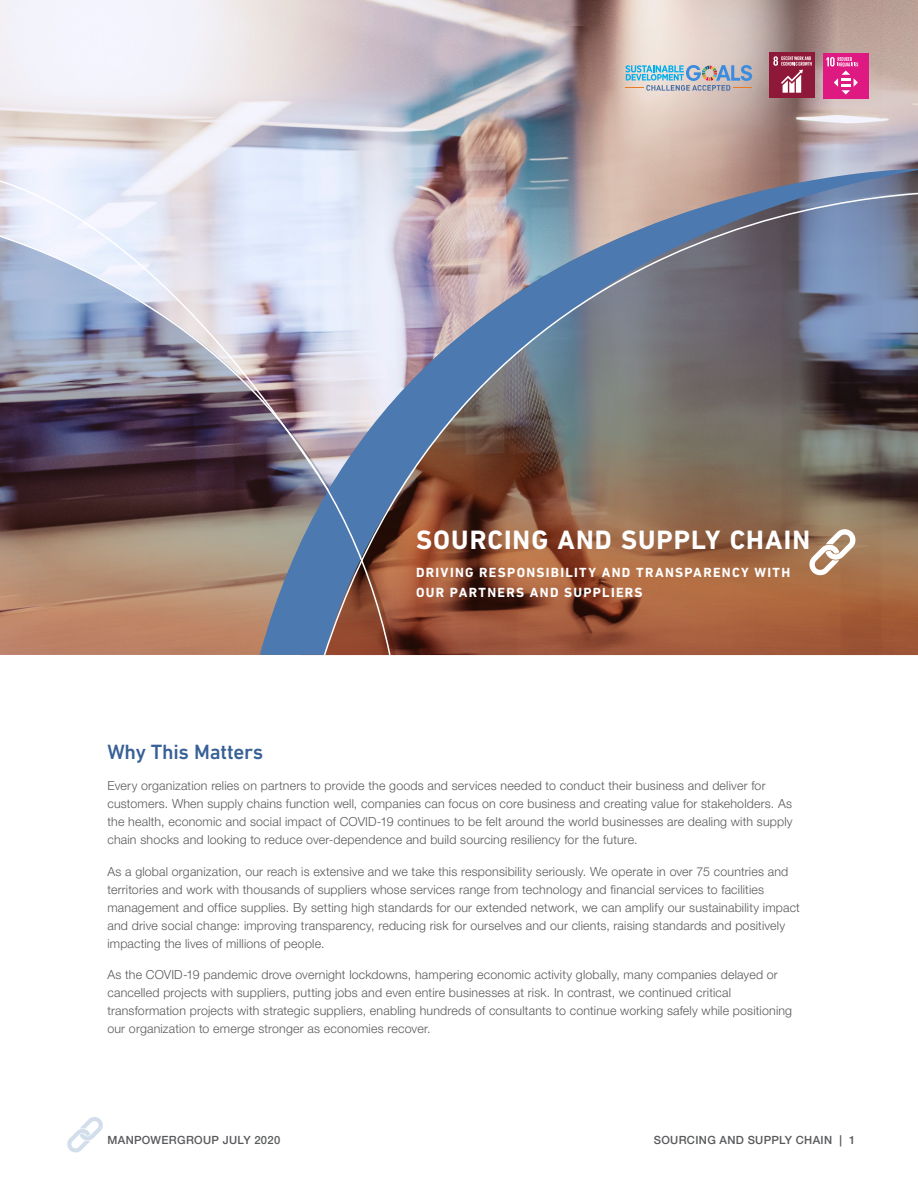
<style>
.page{position:relative;width:918px;height:1188px;background:#fff}
.page>*{position:absolute;margin:0;border:0;box-sizing:border-box;transform-origin:0 0}
.t1{font:700 27px "DIN Next W1 G";letter-spacing:.04em;color:#fff}
.t2{font:500 21px "DIN Next W1 G";letter-spacing:-.01em;color:#386097}
.t3{font:700 13.5px/19.5px "DIN Next W1 G";letter-spacing:.095em;color:#fff}
.t4{font:300 12.3px/18px "Helvetica Neue LTW1 G";letter-spacing:.015em;color:#58595b}
.t5{font:500 11.25px "Helvetica Neue LTW1 G";letter-spacing:.03em;color:#58595b}
</style>
<div class="page">
<svg style="left:67px;top:1117px;width:36px;height:35px"></svg>
<img style="left:0;top:0;width:918px;height:150px">
<svg style="left:0;top:119px;width:330px;height:79px"></svg>
<img style="left:0;top:198px;width:323px;height:458px">
<img style="left:323px;top:150px;width:595px;height:506px">
<svg style="left:809px;top:529px;width:46px;height:46px"></svg>
<div style="left:769px;top:53px;width:46px;height:45px;background:#8e1837"></div>
<svg style="left:773px;top:56px;width:39px;height:37px"></svg>
<div style="left:823px;top:53px;width:46px;height:46px;background:#df1982"></div>
<svg style="left:826px;top:57px;width:32px;height:38px"></svg>
<svg style="left:625px;top:65px;width:127px;height:26px;background:#a4b9c7"></svg>
<h1 class="t1" style="left:416px;top:524px;width:396px">SOURCING AND SUPPLY CHAIN</h1>
<p class="t3" style="left:416px;top:563px;width:376px">DRIVING RESPONSIBILITY AND TRANSPARENCY WITH<br>OUR PARTNERS AND SUPPLIERS</p>
<h2 class="t2" style="left:107px;top:739px;width:157px">Why This Matters</h2>
<p class="t4" style="left:107px;top:777px;width:687px">Every organization relies on partners to provide the goods and services needed to conduct their business and deliver for customers. When supply chains function well, companies can focus on core business and creating value for stakeholders. As the health, economic and social impact of COVID-19 continues to be felt around the world businesses are dealing with supply chain shocks and looking to reduce over-dependence and build sourcing resiliency for the future.</p>
<p class="t4" style="left:107px;top:862px;width:694px">As a global organization, our reach is extensive and we take this responsibility seriously. We operate in over 75 countries and territories and work with thousands of suppliers whose services range from technology and financial services to facilities management and office supplies. By setting high standards for our extended network, we can amplify our sustainability impact and drive social change: improving transparency, reducing risk for ourselves and our clients, raising standards and positively impacting the lives of millions of people.</p>
<p class="t4" style="left:107px;top:966px;width:686px">As the COVID-19 pandemic drove overnight lockdowns, hampering economic activity globally, many companies delayed or cancelled projects with suppliers, putting jobs and even entire businesses at risk. In contrast, we continued critical transformation projects with strategic suppliers, enabling hundreds of consultants to continue working safely while positioning our organization to emerge stronger as economies recover.</p>
<p class="t5" style="left:107px;top:1133px;width:174px">MANPOWERGROUP JULY 2020</p>
<p class="t5" style="left:654px;top:1133px;width:203px">SOURCING AND SUPPLY CHAIN | 1</p>
</div>
